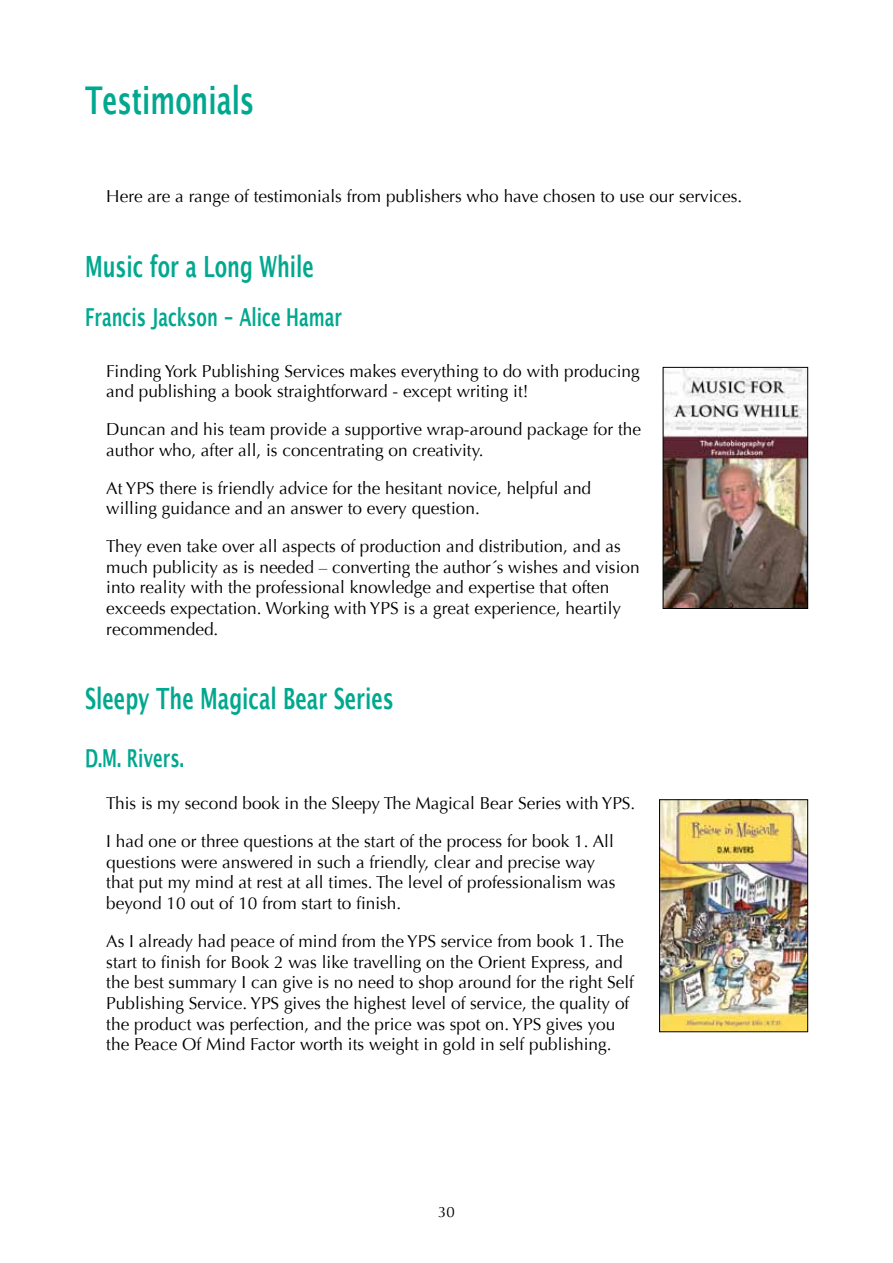
<style>
.page{position:relative;width:893px;height:1263px;background:#fff}
.page>*{position:absolute;margin:0;border:0;box-sizing:border-box;transform-origin:0 0}
.t1{font:700 38.25px "Lucida Grande";color:#00a88f;scale:.67 1}
.t2{font:700 29.25px "Lucida Grande";color:#00a88f;scale:.67 1}
.t3{font:700 24.75px "Lucida Grande";color:#00a88f;scale:.67 1}
.t4{font:17.25px/20.7px "Optima";color:#000}
.t5{font:15px "Optima";color:#000}
</style>
<div class="page">
<img style="left:665px;top:369px;width:141px;height:238px">
<div style="left:663px;top:367px;width:145px;height:242px;border:1px solid #000"></div>
<img style="left:661px;top:801px;width:145px;height:229px">
<div style="left:659px;top:799px;width:149px;height:233px;border:1px solid #000"></div>
<h1 class="t1" style="left:85px;top:69px;width:254px">Testimonials</h1>
<p class="t4" style="left:106px;top:186px;width:637px">Here are a range of testimonials from publishers who have chosen to use our services.</p>
<h2 class="t2" style="left:85px;top:242px;width:343px">Music for a Long While</h2>
<h3 class="t3" style="left:85px;top:297px;width:385px">Francis Jackson - Alice Hamar</h3>
<p class="t4" style="left:106px;top:361px;width:535px">Finding York Publishing Services makes everything to do with producing and publishing a book straightforward - except writing it!</p>
<p class="t4" style="left:106px;top:419px;width:536px">Duncan and his team provide a supportive wrap-around package for the author who, after all, is concentrating on creativity.</p>
<p class="t4" style="left:106px;top:478px;width:486px">At YPS there is friendly advice for the hesitant novice, helpful and willing guidance and an answer to every question.</p>
<p class="t4" style="left:106px;top:536px;width:535px">They even take over all aspects of production and distribution, and as much publicity as is needed – converting the author´s wishes and vision into reality with the professional knowledge and expertise that often exceeds expectation. Working with YPS is a great experience, heartily recommended.</p>
<h2 class="t2" style="left:85px;top:675px;width:463px">Sleepy The Magical Bear Series</h2>
<h3 class="t3" style="left:85px;top:738px;width:149px">D.M. Rivers.</h3>
<p class="t4" style="left:106px;top:785px;width:531px;line-height:37.7px">This is my second book in the Sleepy The Magical Bear Series with YPS.<br>I had one or three questions at the start of the process for book 1. All</p>
<p class="t4" style="left:106px;top:852px;width:511px">questions were answered in such a friendly, clear and precise way that put my mind at rest at all times. The level of professionalism was beyond 10 out of 10 from start to finish.</p>
<p class="t4" style="left:106px;top:931px;width:529px">As I already had peace of mind from the YPS service from book 1. The start to finish for Book 2 was like travelling on the Orient Express, and the best summary I can give is no need to shop around for the right Self Publishing Service. YPS gives the highest level of service, the quality of the product was perfection, and the price was spot on. YPS gives you the Peace Of Mind Factor worth its weight in gold in self publishing.</p>
<p class="t5" style="left:438px;top:1203px;width:18px">30</p>
</div>
